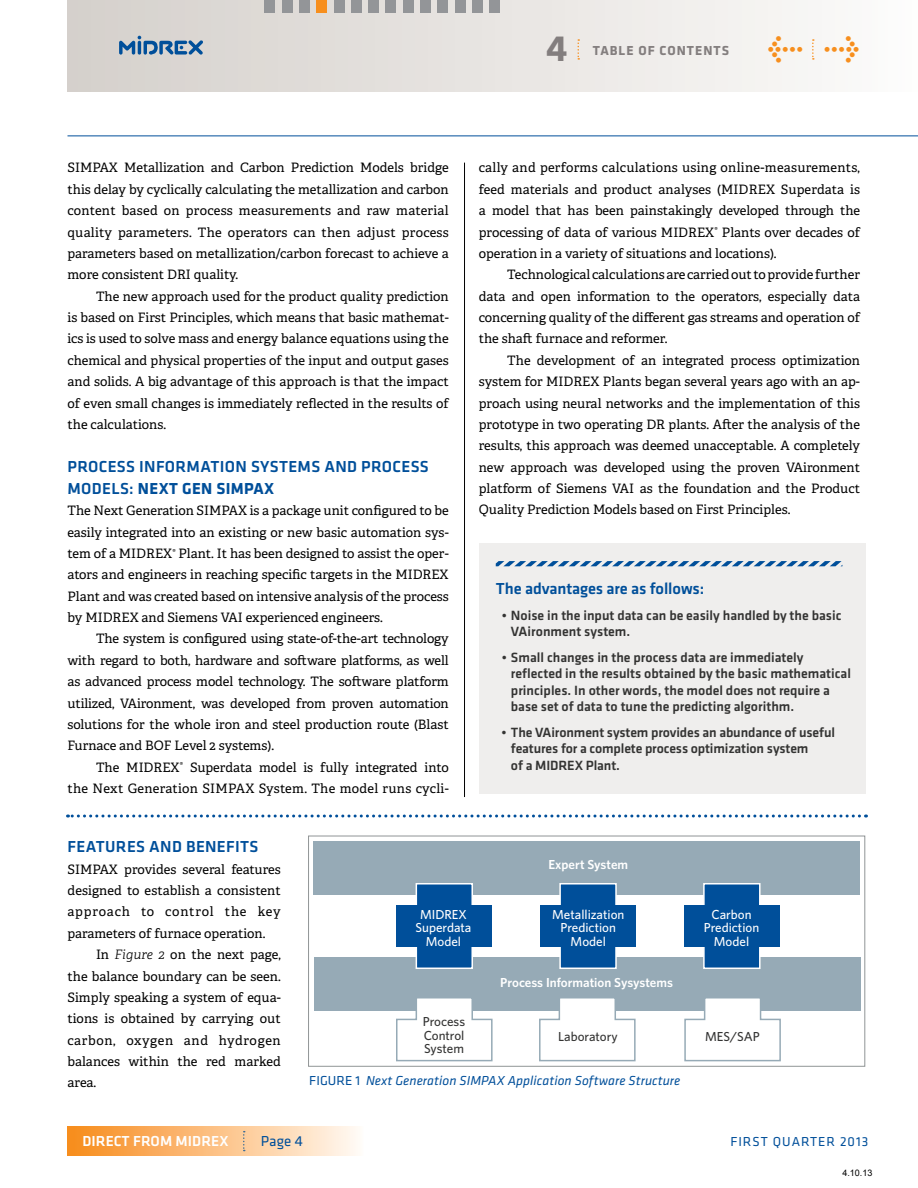
<style>
.page{position:relative;width:918px;height:1188px;background:#fff}
.page>*{position:absolute;margin:0;border:0;box-sizing:border-box;transform-origin:0 0}
.t1{font:700 37.8px "Klavika";color:#837e7e}
.t2{font:700 29.1px "Meta Plus";color:#f78f1e}
.t3{font:500 16.5px/21.8px "Klavika";letter-spacing:.02em;color:#004f9a}
.t4{font:500 15px "Klavika";letter-spacing:.005em;color:#fff}
.t5{font:15px "Klavika";color:#004f9a}
.t6{font:500 13.8px/16.5px "Klavika";color:#343433}
.t7{font:italic 13.5px "Klavika";letter-spacing:.005em;color:#004f9a}
.t8{font:13.5px "Klavika";letter-spacing:.075em;color:#004f9a}
.t9{font:700 13.5px "Klavika";letter-spacing:.075em;color:#837e7e}
.t10{font:500 13.05px/13.5px "Whitney";color:#fff;text-align:center}
.t11{font:600 13.05px "Whitney";color:#fff}
.t12{font:500 13.05px/13.5px "Whitney";color:#343433;text-align:justify}
.t13{font:12.9px/21.3px "Adelle";color:#000;text-align:justify}
.t14{font:9px "Arial";color:#000}
.s1{font-weight:700}
.s2{font-weight:300;font-style:italic}
.s3{font-style:normal}
</style>
<div class="page">
<div style="left:313px;top:841px;width:547px;height:53px;background:#96aab6"></div>
<hr style="left:464px;top:163px;width:1px;height:634px;background:#000">
<div style="left:68px;top:1126px;width:296px;height:30px;background:linear-gradient(to right,#f78a1a,#fffaf4)"></div>
<svg style="left:243px;top:1131px;width:2px;height:20px"></svg>
<hr style="left:68px;top:136px;width:850px;height:1px;background:#004f9a">
<div style="left:479px;top:543px;width:387px;height:251px;background:#efeeed"></div>
<svg style="left:496px;top:561px;width:346px;height:5px"></svg>
<svg style="left:68px;top:815px;width:792px;height:3px"></svg>
<div style="left:314px;top:957px;width:547px;height:54px;background:#96aab6"></div>
<div style="left:416px;top:883px;width:57px;height:86px;background:#004f9a;border:2px solid #fff"></div>
<div style="left:559px;top:883px;width:58px;height:86px;background:#004f9a;border:2px solid #fff"></div>
<div style="left:703px;top:883px;width:58px;height:86px;background:#004f9a;border:2px solid #fff"></div>
<div style="left:397px;top:905px;width:95px;height:42px;background:#004f9a"></div>
<svg style="left:396px;top:998px;width:97px;height:64px"></svg>
<svg style="left:539px;top:998px;width:97px;height:64px"></svg>
<svg style="left:684px;top:998px;width:97px;height:64px"></svg>
<div style="left:541px;top:905px;width:95px;height:42px;background:#004f9a"></div>
<div style="left:684px;top:905px;width:95px;height:42px;background:#004f9a"></div>
<div style="left:308px;top:836px;width:557px;height:231px;border:1px solid #919596"></div>
<div style="left:68px;top:0;width:850px;height:92px;background:linear-gradient(to right,#d4cfcb,#fcfbfa)"></div>
<svg style="left:119px;top:36px;width:84px;height:19px;background:#7e9cb9"></svg>
<svg style="left:812px;top:39px;width:2px;height:21px"></svg>
<svg style="left:578px;top:39px;width:1px;height:21px"></svg>
<div style="left:265px;top:0;width:10px;height:13px;background:#939598"></div>
<div style="left:282px;top:0;width:10px;height:13px;background:#939598"></div>
<div style="left:299px;top:0;width:11px;height:13px;background:#939598"></div>
<div style="left:317px;top:0;width:10px;height:13px;background:#f78f1e"></div>
<div style="left:334px;top:0;width:10px;height:13px;background:#939598"></div>
<div style="left:351px;top:0;width:10px;height:13px;background:#939598"></div>
<div style="left:369px;top:0;width:10px;height:13px;background:#939598"></div>
<div style="left:386px;top:0;width:10px;height:13px;background:#939598"></div>
<div style="left:403px;top:0;width:10px;height:13px;background:#939598"></div>
<div style="left:420px;top:0;width:10px;height:13px;background:#939598"></div>
<div style="left:438px;top:0;width:10px;height:13px;background:#939598"></div>
<div style="left:455px;top:0;width:10px;height:13px;background:#939598"></div>
<div style="left:472px;top:0;width:10px;height:13px;background:#939598"></div>
<div style="left:490px;top:0;width:10px;height:13px;background:#939598"></div>
<h1 class="t1" style="left:547px;top:21px;width:23px">4</h1>
<p class="t9" style="left:593px;top:40px;width:138px">TABLE OF CONTENTS</p>
<h2 class="t2" style="left:767px;top:31px;width:95px">&lt; &gt;</h2>
<p class="t13" style="left:68px;top:157px;width:383px">SIMPAX Metallization and Carbon Prediction Models bridge this delay by cyclically calculating the metallization and carbon content based on process measurements and raw material quality parameters. The operators can then adjust process parameters based on metallization/carbon forecast to achieve a more consistent DRI quality.</p>
<p class="t13" style="left:68px;top:286px;width:383px;text-indent:29px">The new approach used for the product quality prediction is based on First Principles, which means that basic mathemat&shy;ics is used to solve mass and energy balance equations using the chemical and physical properties of the input and output gases and solids. A big advantage of this approach is that the impact of even small changes is immediately reflected in the results of the calculations.</p>
<p class="t3" style="left:68px;top:455px;width:353px">Process Informati on Systems and Process<br>Models: <span class="s1">NEXT GEN SIMPAX</span></p>
<p class="t13" style="left:68px;top:500px;width:383px">The Next Generation SIMPAX is a package unit configured to be easily integrated into an existing or new basic automation sys&shy;tem of a MIDREX<sup>®</sup> Plant. It has been designed to assist the oper&shy;ators and engineers in reaching specific targets in the MIDREX Plant and was created based on intensive analysis of the process by MIDREX and Siemens VAI experienced engineers.</p>
<p class="t13" style="left:68px;top:628px;width:383px;text-indent:29px">The system is configured using state-of-the-art technology with regard to both, hardware and software platforms, as well as advanced process model technology. The software platform utilized, VAironment, was developed from proven automation solutions for the whole iron and steel production route (Blast Furnace and BOF Level 2 systems).</p>
<p class="t13" style="left:68px;top:757px;width:383px;text-align:right">The MIDREX<sup>®</sup> Superdata model is fully integrated into<br>the Next Generation SIMPAX System. The model runs cycli-</p>
<p class="t13" style="left:479px;top:157px;width:383px">cally and performs calculations using online-measurements, feed materials and product analyses (MIDREX Superdata is a model that has been painstakingly developed through the processing of data of various MIDREX<sup>®</sup> Plants over decades of operation in a variety of situations and locations).</p>
<p class="t13" style="left:479px;top:264px;width:383px;text-indent:29px">Technological calculations are carried out to provide further data and open information to the operators, especially data concerning quality of the different gas streams and operation of the shaft furnace and reformer.</p>
<p class="t13" style="left:479px;top:350px;width:383px;text-indent:29px">The development of an integrated process optimization system for MIDREX Plants began several years ago with an ap&shy;proach using neural networks and the implementation of this prototype in two operating DR plants. After the analysis of the results, this approach was deemed unacceptable. A completely new approach was developed using the proven VAironment platform of Siemens VAI as the foundation and the Product Quality Prediction Models based on First Principles.</p>
<p class="t3" style="left:496px;top:577px;width:210px">The advantages are as follows:</p>
<p class="t6" style="left:511px;top:606px;width:332px;text-indent:-9px">• Noise in the input data can be easily handled by the basic<br>VAironment system.</p>
<p class="t6" style="left:511px;top:648px;width:342px;text-indent:-9px">• Small changes in the process data are immediately reflected in the results obtained by the basic mathematical principles. In other words, the model does not require a base set of data to tune the predicting algorithm.</p>
<p class="t6" style="left:511px;top:723px;width:326px;text-indent:-9px">• The VAironment system provides an abundance of useful features for a complete process optimization system<br>of a MIDREX</p>
<p class="t6" style="left:586px;top:756px;width:36px">Plant.</p>
<p class="t3" style="left:68px;top:836px;width:191px">Features and Benefits</p>
<p class="t13" style="left:68px;top:859px;width:215px">SIMPAX provides several features designed to establish a consistent approach to control the key parameters of furnace operation.</p>
<p class="t13" style="left:68px;top:944px;width:215px;text-indent:29px">In <span class="s2">Figure 2</span> on the next page, the balance boundary can be seen.<br>Simply speaking a system of equa&shy;tions is obtained by carrying out carbon, oxygen and hydrogen balances within the red marked area.</p>
<p class="t10" style="left:415px;top:907px;width:57px">MIDREX<br>Superdata<br>Model</p>
<p class="t12" style="left:423px;top:1015px;width:44px">Process Control System</p>
<p class="t11" style="left:548px;top:856px;width:81px">Expert System</p>
<p class="t10" style="left:552px;top:907px;width:74px">Metallization<br>Prediction<br>Model</p>
<p class="t11" style="left:500px;top:974px;width:174px">Process Information Sysystems</p>
<p class="t10" style="left:704px;top:907px;width:57px">Carbon<br>Prediction<br>Model</p>
<p class="t12" style="left:558px;top:1030px;width:61px">Laboratory</p>
<p class="t12" style="left:705px;top:1030px;width:56px">MES/SAP</p>
<p class="t7" style="left:309px;top:1072px;width:373px"><span class="s3">FIGUR E 1</span> Next Generation SIMPAX Application Software Structure</p>
<p class="t4" style="left:82px;top:1131px;width:148px">Di rect From Mi drex</p>
<p class="t5" style="left:261px;top:1132px;width:43px">PAGE 4</p>
<p class="t8" style="left:730px;top:1133px;width:140px">FIRST QUARTER 2013</p>
<p class="t14" style="left:842px;top:1167px;width:32px">4.10.13</p>
</div>
